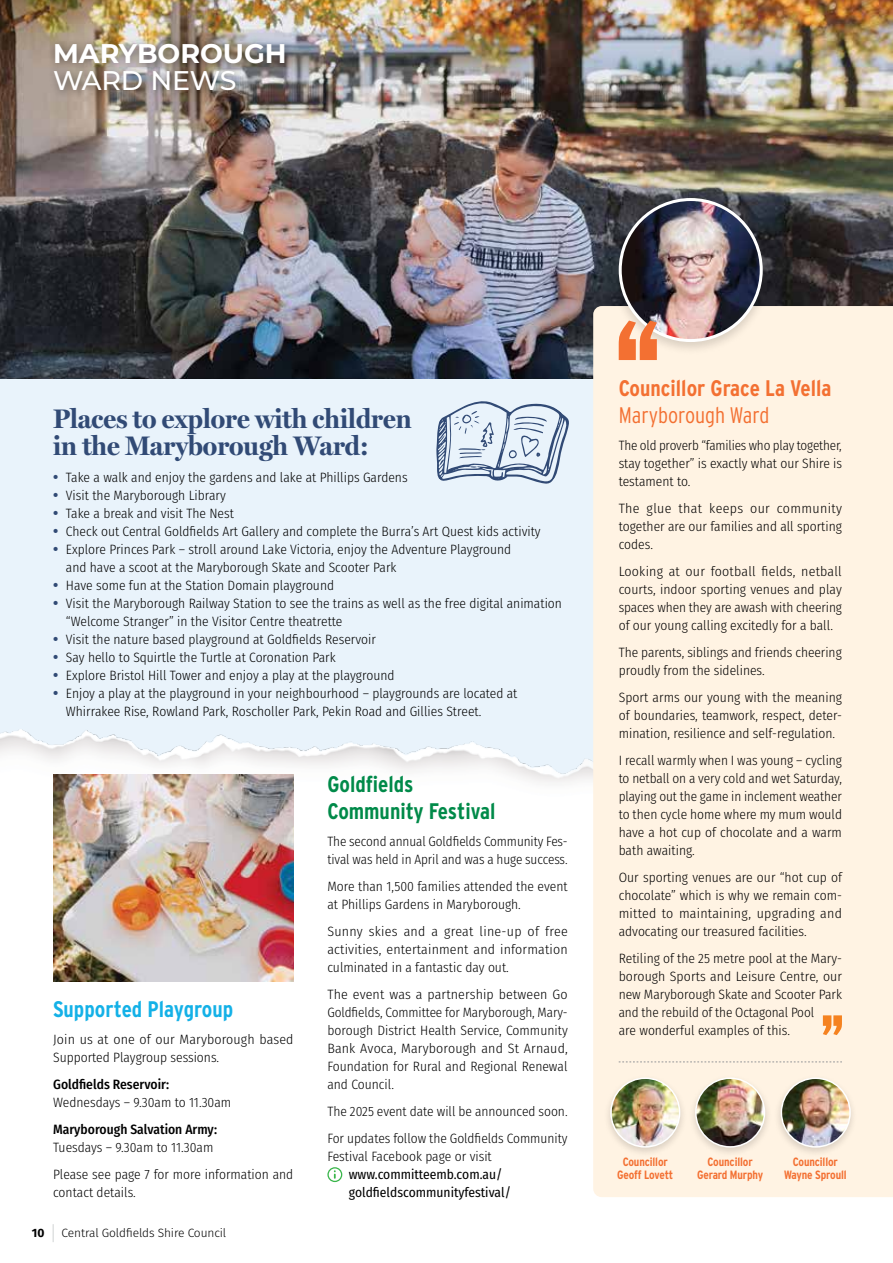
<style>
.page{position:relative;width:893px;height:1263px;background:#fff}
.page>*{position:absolute;margin:0;border:0;box-sizing:border-box;transform-origin:0 0}
.t1{font:700 27px/27px "Miller Display";color:#314a75}
.t2{font:700 27px "Montserrat";color:#fff}
.t3{font:500 27px "Montserrat";letter-spacing:-.01em;color:#fff}
.t4{font:700 22.5px/27px "Interstate Condensed";color:#008a49}
.t5{font:700 22.5px "Interstate Condensed";color:#f37032}
.t6{font:700 22.5px "Interstate Condensed";color:#14b1e7}
.t7{font:300 22.5px "Interstate Condensed";color:#f37032}
.t8{font:300 13.5px/18px "Fira Sans Condensed";color:#000}
.t9{font:13.5px/18px "Fira Sans Condensed";color:#000}
.t10{font:500 13.5px "Fira Sans Condensed";color:#000}
.t11{font:700 12px/13.5px "Interstate Condensed";letter-spacing:-.01em;color:#f37032;text-align:center}
.t12{font:300 12px "Fira Sans";letter-spacing:-.01em;color:#000}
.t13{font:700 12px "Fira Sans";color:#000}
</style>
<div class="page">
<div style="left:0;top:53px;width:619px;height:722px;background:#e9f3fb"></div>
<img style="left:0;top:729px;width:593px;height:96px">
<img style="left:0;top:0;width:893px;height:378px">
<div style="left:48px;top:36px;width:247px;height:64px;background:#000;opacity:.5"></div>
<div style="left:593px;top:306px;width:300px;height:891px;background:#fff3e3"></div>
<div style="left:609px;top:193px;width:163px;height:163px;background:#000;opacity:.15"></div>
<img style="left:620px;top:200px;width:141px;height:141px;border-radius:70px">
<div style="left:619px;top:198px;width:144px;height:144px;border:3px solid #fff;border-radius:50%"></div>
<svg style="left:619px;top:321px;width:38px;height:39px"></svg>
<svg style="left:823px;top:1015px;width:19px;height:20px"></svg>
<svg style="left:619px;top:1062px;width:223px;height:1px"></svg>
<div style="left:603px;top:1074px;width:84px;height:84px;background:#000;opacity:.15"></div>
<img style="left:612px;top:1078px;width:67px;height:69px">
<div style="left:610px;top:1077px;width:70px;height:70px;border:2px solid #fff;border-radius:50%"></div>
<div style="left:774px;top:1074px;width:84px;height:84px;background:#000;opacity:.15"></div>
<img style="left:781px;top:1078px;width:69px;height:69px;border-radius:34px">
<div style="left:781px;top:1077px;width:70px;height:71px;border:2px solid #fff;border-radius:50%"></div>
<div style="left:688px;top:1074px;width:84px;height:84px;background:#000;opacity:.15"></div>
<img style="left:696px;top:1078px;width:68px;height:69px;border-radius:34px">
<div style="left:695px;top:1077px;width:70px;height:70px;border:2px solid #fff;border-radius:50%"></div>
<svg style="left:327px;top:1167px;width:15px;height:15px"></svg>
<img style="left:53px;top:774px;width:240px;height:207px">
<svg style="left:436px;top:401px;width:133px;height:83px"></svg>
<svg style="left:53px;top:1224px;width:1px;height:18px"></svg>
<h1 class="t2" style="left:53px;top:34px;width:235px">MARYBOROUGH</h1>
<h1 class="t3" style="left:53px;top:62px;width:185px">WARD NEWS</h1>
<h1 class="t1" style="left:53px;top:404px;width:360px">Places to explore with children in the Maryborough Ward:</h1>
<p class="t8" style="left:53px;top:468px;width:356px"><sup>●</sup> Take a walk and enjoy the gardens and lake at Phillips Gardens</p>
<p class="t8" style="left:53px;top:486px;width:174px"><sup>●</sup> Visit the Maryborough Library</p>
<p class="t8" style="left:53px;top:504px;width:182px"><sup>●</sup> Take a break and visit The Nest</p>
<p class="t8" style="left:53px;top:522px;width:489px"><sup>●</sup> Check out Central Goldfields Art Gallery and complete the Burra’s Art Quest kids activity</p>
<p class="t8" style="left:66px;top:540px;width:447px;text-indent:-13px"><sup>●</sup> Explore Princes Park – stroll around Lake Victoria, enjoy the Adventure Playground and have a scoot at the Maryborough Skate and Scooter Park</p>
<p class="t8" style="left:53px;top:576px;width:282px"><sup>●</sup> Have some fun at the Station Domain playground</p>
<p class="t8" style="left:66px;top:594px;width:498px;text-indent:-13px"><sup>●</sup> Visit the Maryborough Railway Station to see the trains as well as the free digital animation “Welcome Stranger” in the Visitor Centre theatrette</p>
<p class="t8" style="left:53px;top:630px;width:324px"><sup>●</sup> Visit the nature based playground at Goldfields Reservoir</p>
<p class="t8" style="left:53px;top:648px;width:284px"><sup>●</sup> Say hello to Squirtle the Turtle at Coronation Park</p>
<p class="t8" style="left:53px;top:666px;width:343px"><sup>●</sup> Explore Bristol Hill Tower and enjoy a play at the playground</p>
<p class="t8" style="left:66px;top:684px;width:453px;text-indent:-13px"><sup>●</sup> Enjoy a play at the playground in your neighbourhood – playgrounds are located at<br>Whirrakee Rise, Rowland Park, Roscholler Park, Pekin Road and Gillies Street.</p>
<h2 class="t6" style="left:53px;top:997px;width:181px">Supported Playgroup</h2>
<p class="t8" style="left:53px;top:1030px;width:242px">Join us at one of our Maryborough based<br>Supported Playgroup sessions.</p>
<p class="t10" style="left:53px;top:1074px;width:118px">Goldfields Reservoir:</p>
<p class="t8" style="left:53px;top:1093px;width:180px">Wednesdays – 9.30am to 11.30am</p>
<p class="t10" style="left:53px;top:1118px;width:165px">Maryborough Salvation Army:</p>
<p class="t8" style="left:53px;top:1134px;width:242px;line-height:27px">Tuesdays – 9.30am to 11.30am<br>Please see page 7 for more information and</p>
<p class="t8" style="left:53px;top:1183px;width:84px">contact details.</p>
<p class="t13" style="left:32px;top:1223px;width:14px">10</p>
<p class="t12" style="left:62px;top:1224px;width:166px">Central Goldfields Shire Council</p>
<h2 class="t4" style="left:327px;top:770px;width:170px">Goldfields<br>Community Festival</h2>
<p class="t8" style="left:327px;top:832px;width:242px">The second annual Goldfields Community Fes&shy;tival was held in April and was a huge success.</p>
<p class="t8" style="left:327px;top:877px;width:242px">More than 1,500 families attended the event at Phillips Gardens in Maryborough.</p>
<p class="t8" style="left:327px;top:922px;width:242px;text-align:justify">Sunny skies and a great line-up of free activities, entertainment and information culminated in a fantastic day out.</p>
<p class="t8" style="left:327px;top:985px;width:242px;text-align:justify">The event was a partnership between Go Goldfields, Committee for Maryborough, Mary&shy;borough District Health Service, Community Bank Avoca, Maryborough and St Arnaud, Foundation for Rural and Regional Renewal and Council.</p>
<p class="t8" style="left:327px;top:1098px;width:242px;line-height:27px">The 2025 event date will be announced soon.<br>For updates follow the Goldfields Community</p>
<p class="t8" style="left:327px;top:1147px;width:166px">Festival Facebook page or visit</p>
<p class="t9" style="left:349px;top:1165px;width:164px">www.committeemb.com.au/ goldfieldscommunityfestival/</p>
<h2 class="t5" style="left:619px;top:376px;width:214px">Councillor Grace La Vella</h2>
<h2 class="t7" style="left:619px;top:402px;width:152px">Maryborough Ward</h2>
<p class="t8" style="left:619px;top:436px;width:225px;text-align:justify">The old proverb “families who play together, stay together” is exactly what our Shire is testament to.</p>
<p class="t8" style="left:619px;top:499px;width:225px;text-align:justify">The glue that keeps our community together are our families and all sporting codes.</p>
<p class="t8" style="left:619px;top:562px;width:225px;text-align:justify">Looking at our football fields, netball courts, indoor sporting venues and play spaces when they are awash with cheering of our young calling excitedly for a ball.</p>
<p class="t8" style="left:619px;top:643px;width:225px">The parents, siblings and friends cheering proudly from the sidelines.</p>
<p class="t8" style="left:619px;top:688px;width:225px;text-align:justify">Sport arms our young with the meaning of boundaries, teamwork, respect, deter&shy;mination, resilience and self-regulation.</p>
<p class="t8" style="left:619px;top:751px;width:225px;text-align:justify">I recall warmly when I was young – cycling to netball on a very cold and wet Saturday, playing out the game in inclement weather to then cycle home where my mum would have a hot cup of chocolate and a warm bath awaiting.</p>
<p class="t8" style="left:619px;top:868px;width:225px;text-align:justify">Our sporting venues are our “hot cup of chocolate” which is why we remain com&shy;mitted to maintaining, upgrading and advocating our treasured facilities.</p>
<p class="t8" style="left:619px;top:949px;width:225px">Retiling of the 25 metre pool at the Mary&shy;borough Sports and Leisure Centre, our new Maryborough Skate and Scooter Park and the rebuild of the Octagonal Pool<br>are wonderful examples of this.</p>
<p class="t11" style="left:617px;top:1154px;width:58px">Councillor<br>Geoff Lovett</p>
<p class="t11" style="left:784px;top:1154px;width:64px">Councillor<br>Wayne Sproull</p>
<p class="t11" style="left:697px;top:1154px;width:68px">Councillor<br>Gerard Murphy</p>
</div>
